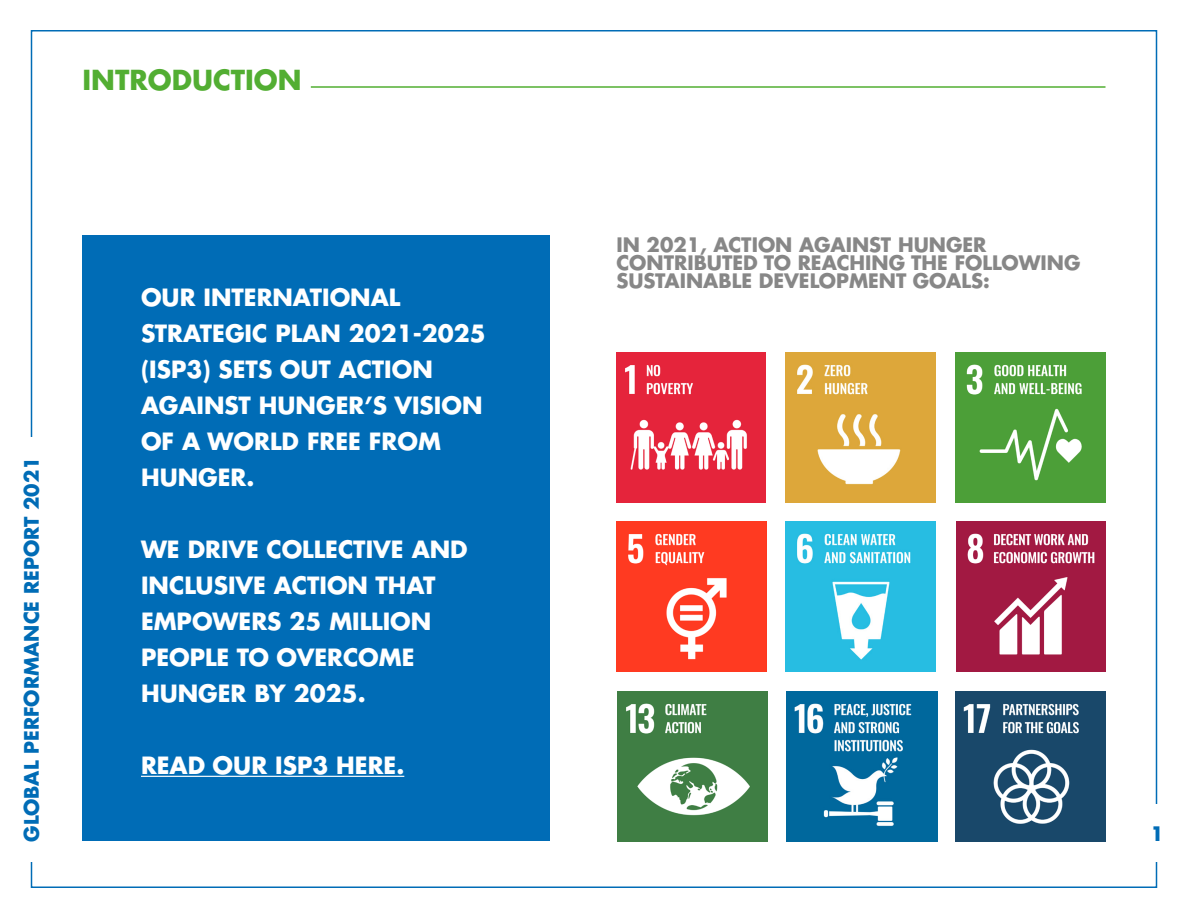
<style>
.page{position:relative;width:1188px;height:918px;background:#fff}
.page>*{position:absolute;margin:0;border:0;box-sizing:border-box;transform-origin:0 0}
.t1{font:700 27px "Futura LT Pro";color:#52ae32}
.t2{font:700 23.25px/36px "Futura LT Pro";color:#fff}
.t3{font:700 19.5px "Futura LT Pro";color:#878787}
.t4{font:700 19.5px "Futura LT Pro";color:#006cb6}
</style>
<div class="page">
<hr style="left:311px;top:86px;width:795px;height:2px;background:#52ae32">
<div style="left:82px;top:236px;width:468px;height:605px;background:#006cb6"></div>
<hr style="left:141px;top:776px;width:263px;height:1px;background:#fff">
<img style="left:616px;top:352px;width:149px;height:150px">
<img style="left:786px;top:352px;width:150px;height:150px">
<img style="left:955px;top:352px;width:151px;height:150px">
<img style="left:616px;top:522px;width:151px;height:150px">
<img style="left:786px;top:522px;width:150px;height:150px">
<img style="left:956px;top:522px;width:150px;height:150px">
<img style="left:617px;top:691px;width:151px;height:150px">
<img style="left:787px;top:691px;width:150px;height:150px">
<img style="left:955px;top:691px;width:151px;height:150px">
<p class="t1" style="left:82px;top:59px;width:221px">INTRODUCTION</p>
<p class="t4" style="left:16px;top:842px;width:387px;rotate:-90deg">GLOBAL PERFORMANCE REPORT 2021</p>
<p class="t2" style="left:141px;top:279px;width:346px">OUR INTERNATIONAL<br>STRATEGIC PLAN 2021-2025 (ISP3) SETS OUT ACTION<br>AGAINST HUNGER’S VISION<br>OF A WORLD FREE FROM<br>HUNGER.</p>
<p class="t2" style="left:141px;top:531px;width:328px">WE DRIVE COLLECTIVE AND<br>INCLUSIVE ACTION THAT<br>EMPOWERS 25 MILLION<br>PEOPLE TO OVERCOME<br>HUNGER BY 2025.</p>
<p class="t2" style="left:141px;top:747px;width:265px">READ OUR ISP3 HERE.</p>
<p class="t3" style="left:616px;top:230px;width:371px">IN 2021, ACTION AGAINST HUNGER</p>
<p class="t3" style="left:616px;top:248px;width:465px">CONTRIBUTED TO REACHING THE FOLLOWING</p>
<p class="t3" style="left:616px;top:266px;width:375px">SUSTAINABLE DEVELOPMENT GOALS:</p>
<p class="t4" style="left:1151px;top:818px;width:15px">1</p>
</div>
